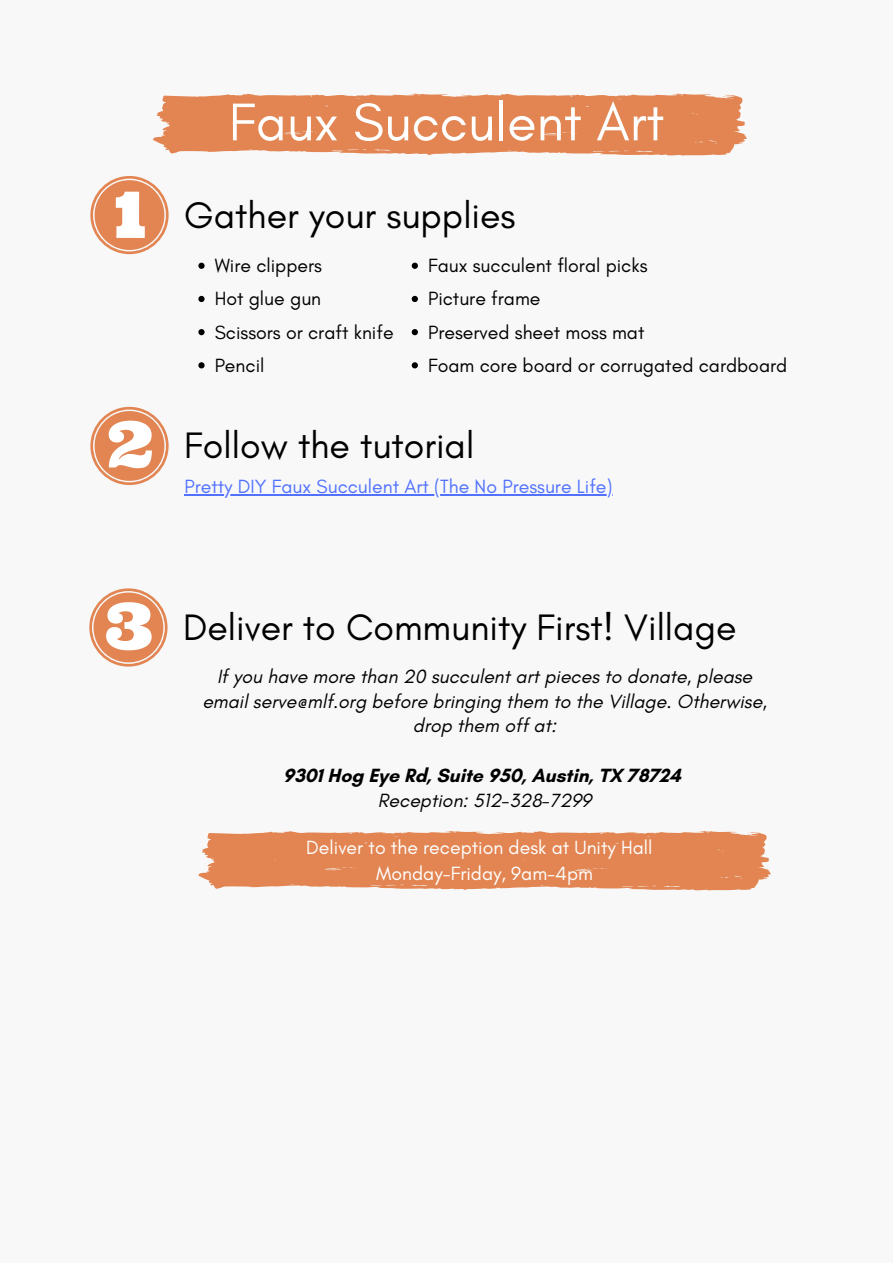
<style>
.page{position:relative;width:893px;height:1263px;background:#f8f8f8}
.page>*{position:absolute;margin:0;border:0;box-sizing:border-box;transform-origin:0 0}
.t1{font:54px "Glacial Indifference";color:#fff}
.t2{font:37.5px "Glacial Indifference";color:#000}
.t3{font:italic 19.5px/24.8px "Glacial Indifference";color:#000;text-align:center}
.t4{font:19.5px/33.2px "Glacial Indifference";color:#000}
.t5{font:19.5px/25.3px "Glacial Indifference";color:#fff;text-align:center}
.t6{font:19.5px "Glacial Indifference";color:#5271ff}
.t7{font:700 19.5px "Glacial Indifference";color:#000}
</style>
<div class="page">
<svg style="left:90px;top:407px;width:79px;height:78px"></svg>
<svg style="left:90px;top:176px;width:79px;height:78px"></svg>
<svg style="left:89px;top:588px;width:78px;height:79px"></svg>
<svg style="left:153px;top:93px;width:594px;height:63px;background:#e49265"></svg>
<hr style="left:184px;top:494px;width:428px;height:2px;background:#5271ff">
<svg style="left:412px;top:263px;width:6px;height:6px"></svg>
<svg style="left:412px;top:296px;width:6px;height:6px"></svg>
<svg style="left:412px;top:329px;width:6px;height:6px"></svg>
<svg style="left:412px;top:362px;width:6px;height:6px"></svg>
<svg style="left:198px;top:263px;width:7px;height:6px"></svg>
<svg style="left:198px;top:296px;width:7px;height:6px"></svg>
<svg style="left:198px;top:329px;width:7px;height:6px"></svg>
<svg style="left:198px;top:362px;width:7px;height:6px"></svg>
<svg style="left:198px;top:831px;width:573px;height:60px;background:#e49163"></svg>
<h1 class="t1" style="left:229px;top:89px;width:437px">Faux Succulent Art</h1>
<h2 class="t2" style="left:184px;top:192px;width:333px">Gather your supplies</h2>
<p class="t4" style="left:215px;top:249px;width:180px">Wire clippers<br>Hot glue gun<br>Scissors or craft knife<br>Pencil</p>
<p class="t4" style="left:428px;top:249px;width:361px">Faux succulent floral picks<br>Picture frame<br>Preserved sheet moss mat<br>Foam core board or corrugated cardboard</p>
<h2 class="t2" style="left:184px;top:422px;width:291px">Follow the tutorial</h2>
<p class="t6" style="left:184px;top:474px;width:430px">Pretty DIY Faux Succulent Art (The No Pressure Life)</p>
<h2 class="t2" style="left:183px;top:604px;width:555px">Deliver to Community First! Village</h2>
<p class="t3" style="left:202px;top:663px;width:566px">If you have more than 20 succulent art pieces to donate, please email serve@mlf.org before bringing them to the Village. Otherwise, drop them off at:</p>
<p class="t7" style="left:283px;top:763px;width:399px">9301 Hog Eye Rd, Suite 950, Austin, TX 78724</p>
<p class="t3" style="left:378px;top:787px;width:215px">Reception: 512-328-7299</p>
<p class="t5" style="left:306px;top:835px;width:348px">Deliver to the reception desk at Unity Hall<br>Monday-Friday, 9am-4pm</p>
</div>
